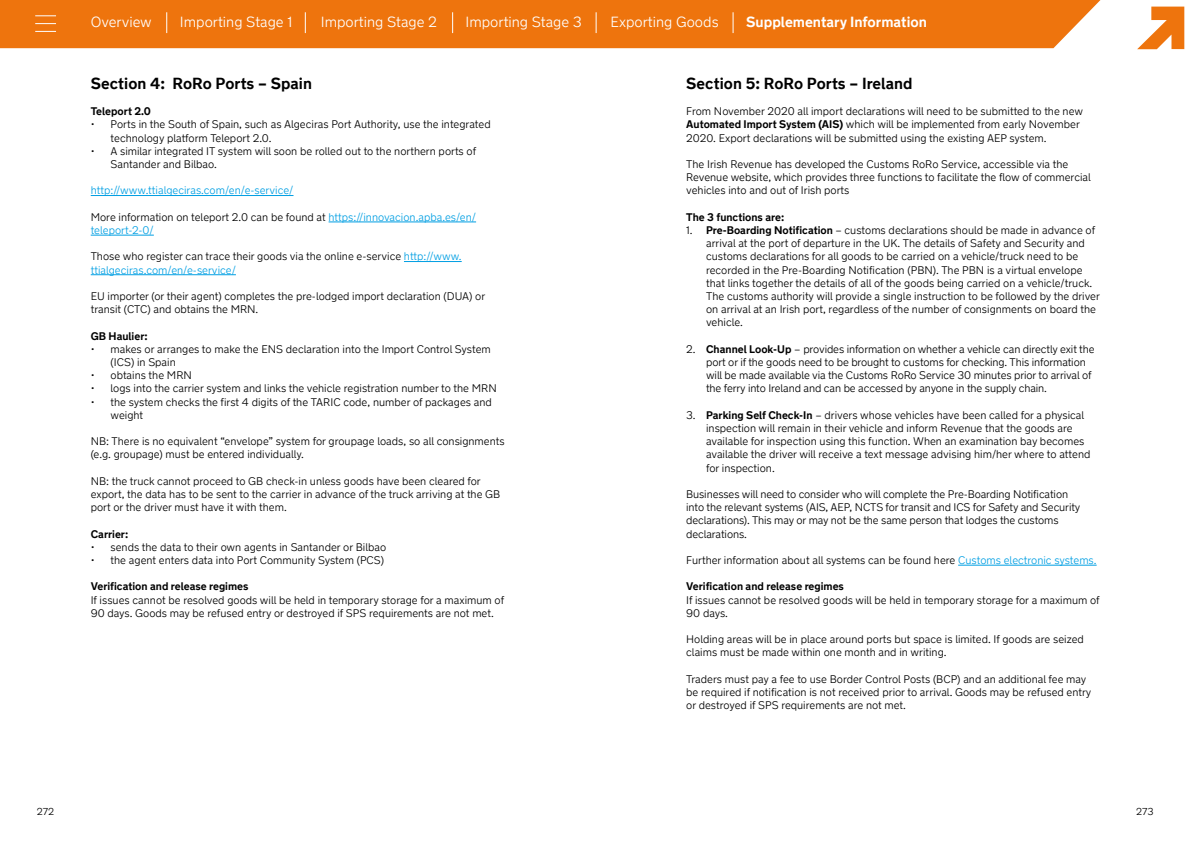
<style>
.page{position:relative;width:1191px;height:842px;background:#fff}
.page>*{position:absolute;margin:0;border:0;box-sizing:border-box;transform-origin:0 0}
.t1{font:700 16px "New Transport";letter-spacing:.005em;color:#000}
.t2{font:300 14.7px "New Transport";color:#fff}
.t3{font:700 14.7px "New Transport";color:#fff}
.t4{font:300 11px/13.2px "New Transport";color:#000}
.t5{font:300 11px/13.2px "New Transport";color:#009fe3}
.t6{font:700 11px "New Transport";color:#000}
.t7{font:300 10px "New Transport";color:#000}
.s1{color:#000}
.s2{color:#009fe3}
.s3{font-weight:700}
</style>
<div class="page">
<div style="left:0;top:0;width:1101px;height:48px;background:#ee740d"></div>
<svg style="left:1137px;top:7px;width:47px;height:42px"></svg>
<svg style="left:166px;top:12px;width:1px;height:21px"></svg>
<svg style="left:305px;top:12px;width:1px;height:21px"></svg>
<svg style="left:452px;top:12px;width:1px;height:21px"></svg>
<svg style="left:595px;top:12px;width:1px;height:21px"></svg>
<svg style="left:732px;top:12px;width:1px;height:21px"></svg>
<svg style="left:35px;top:15px;width:21px;height:1px"></svg>
<svg style="left:35px;top:23px;width:21px;height:1px"></svg>
<svg style="left:35px;top:31px;width:21px;height:1px"></svg>
<hr style="left:91px;top:195px;width:202px;height:1px;background:#009fe3">
<hr style="left:328px;top:222px;width:148px;height:1px;background:#009fe3">
<hr style="left:91px;top:235px;width:63px;height:1px;background:#009fe3">
<hr style="left:404px;top:261px;width:58px;height:1px;background:#009fe3">
<hr style="left:91px;top:274px;width:145px;height:1px;background:#009fe3">
<hr style="left:958px;top:565px;width:138px;height:1px;background:#009fe3">
<h2 class="t2" style="left:91px;top:13px;width:62px">Overview</h2>
<h2 class="t2" style="left:180px;top:13px;width:114px">Importing Stage 1</h2>
<h2 class="t2" style="left:321px;top:13px;width:118px">Importing Stage 2</h2>
<h2 class="t2" style="left:465px;top:13px;width:118px">Importing Stage 3</h2>
<h2 class="t2" style="left:610px;top:13px;width:110px">Exporting Goods</h2>
<h2 class="t3" style="left:746px;top:13px;width:182px">Supplementary Information</h2>
<h1 class="t1" style="left:91px;top:73px;width:223px">Section 4: RoRo Ports – Spain</h1>
<p class="t6" style="left:91px;top:104px;width:62px">Teleport 2.0</p>
<p class="t4" style="left:111px;top:118px;width:382px;text-indent:-20px">• Ports in the South of Spain, such as Algeciras Port Authority, use the integrated technology platform Teleport 2.0.</p>
<p class="t4" style="left:111px;top:144px;width:367px;text-indent:-20px">• A similar integrated IT system will soon be rolled out to the northern ports of<br>Santander and Bilbao.</p>
<p class="t5" style="left:91px;top:184px;width:204px">http://www.ttialgeciras.com/en/e-service/</p>
<p class="t5" style="left:91px;top:210px;width:387px"><span class="s1">More information on teleport 2.0 can be found at</span> https://innovacion.apba.es/en/ teleport-2-0/</p>
<p class="t4" style="left:91px;top:250px;width:372px">Those who register can trace their goods via the online e-service <span class="s2">http://www. ttialgeciras.com/en/e-service/</span></p>
<p class="t4" style="left:91px;top:290px;width:396px">EU importer (or their agent) completes the pre-lodged import declaration (DUA) or transit (CTC) and obtains the MRN.</p>
<p class="t6" style="left:91px;top:329px;width:58px">GB Haulier:</p>
<p class="t4" style="left:111px;top:342px;width:382px;text-indent:-20px">• makes or arranges to make the ENS declaration into the Import Control System (ICS) in Spain</p>
<p class="t4" style="left:91px;top:369px;width:103px">• obtains the MRN</p>
<p class="t4" style="left:91px;top:382px;width:407px">• logs into the carrier system and links the vehicle registration number to the MRN</p>
<p class="t4" style="left:111px;top:395px;width:383px;text-indent:-20px">• the system checks the first 4 digits of the TARIC code, number of packages and weight</p>
<p class="t4" style="left:91px;top:435px;width:415px">NB: There is no equivalent “envelope” system for groupage loads, so all consignments (e.g. groupage) must be entered individually.</p>
<p class="t4" style="left:91px;top:474px;width:411px">NB: the truck cannot proceed to GB check-in unless goods have been cleared for export, the data has to be sent to the carrier in advance of the truck arriving at the GB port or the driver must have it with them.</p>
<p class="t6" style="left:91px;top:527px;width:39px">Carrier:</p>
<p class="t4" style="left:91px;top:540px;width:297px">• sends the data to their own agents in Santander or Bilbao</p>
<p class="t4" style="left:91px;top:554px;width:295px">• the agent enters data into Port Community System (PCS)</p>
<p class="t6" style="left:91px;top:580px;width:159px">Verification and release regimes</p>
<p class="t4" style="left:91px;top:593px;width:415px">If issues cannot be resolved goods will be held in temporary storage for a maximum of<br>90 days. Goods may be refused entry or destroyed if SPS requirements are not met.</p>
<h1 class="t1" style="left:686px;top:73px;width:228px">Section 5: RoRo Ports – Ireland</h1>
<p class="t4" style="left:686px;top:105px;width:398px">From November 2020 all import declarations will need to be submitted to the new<br><span class="s3">Automated Import System (AIS)</span> which will be implemented from early November<br>2020. Export declarations will be submitted using the existing AEP system.</p>
<p class="t4" style="left:686px;top:158px;width:406px">The Irish Revenue has developed the Customs RoRo Service, accessible via the<br>Revenue website, which provides three functions to facilitate the flow of commercial vehicles into and out of Irish ports</p>
<p class="t6" style="left:686px;top:210px;width:99px">The 3 functions are:</p>
<p class="t4" style="left:706px;top:224px;width:395px;text-indent:-20px">1. <span class="s3">Pre-Boarding Notification</span> – customs declarations should be made in advance of arrival at the port of departure in the UK. The details of Safety and Security and customs declarations for all goods to be carried on a vehicle/truck need to be recorded in the Pre-Boarding Notification (PBN). The PBN is a virtual envelope that links together the details of all of the goods being carried on a vehicle/truck.<br>The customs authority will provide a single instruction to be followed by the driver on arrival at an Irish port, regardless of the number of consignments on board the vehicle.</p>
<p class="t4" style="left:706px;top:342px;width:390px;text-indent:-20px">2. <span class="s3">Channel Look-Up</span> – provides information on whether a vehicle can directly exit the port or if the goods need to be brought to customs for checking. This information will be made available via the Customs RoRo Service 30 minutes prior to arrival of the ferry into Ireland and can be accessed by anyone in the supply chain.</p>
<p class="t4" style="left:706px;top:408px;width:386px;text-indent:-20px">3. <span class="s3">Parking Self Check-In</span> – drivers whose vehicles have been called for a physical inspection will remain in their vehicle and inform Revenue that the goods are available for inspection using this function. When an examination bay becomes available the driver will receive a text message advising him/her where to attend for inspection.</p>
<p class="t4" style="left:686px;top:488px;width:396px">Businesses will need to consider who will complete the Pre-Boarding Notification into the relevant systems (AIS, AEP, NCTS for transit and ICS for Safety and Security declarations). This may or may not be the same person that lodges the customs declarations.</p>
<p class="t4" style="left:686px;top:554px;width:412px">Further information about all systems can be found here <span class="s2">Customs electronic systems.</span></p>
<p class="t6" style="left:686px;top:580px;width:159px">Verification and release regimes</p>
<p class="t4" style="left:686px;top:593px;width:415px">If issues cannot be resolved goods will be held in temporary storage for a maximum of<br>90 days.</p>
<p class="t4" style="left:686px;top:633px;width:399px">Holding areas will be in place around ports but space is limited. If goods are seized claims must be made within one month and in writing.</p>
<p class="t4" style="left:686px;top:672px;width:407px">Traders must pay a fee to use Border Control Posts (BCP) and an additional fee may be required if notification is not received prior to arrival. Goods may be refused entry or destroyed if SPS requirements are not met.</p>
<p class="t7" style="left:37px;top:805px;width:19px">272</p>
<p class="t7" style="left:1136px;top:805px;width:19px">273</p>
</div>
